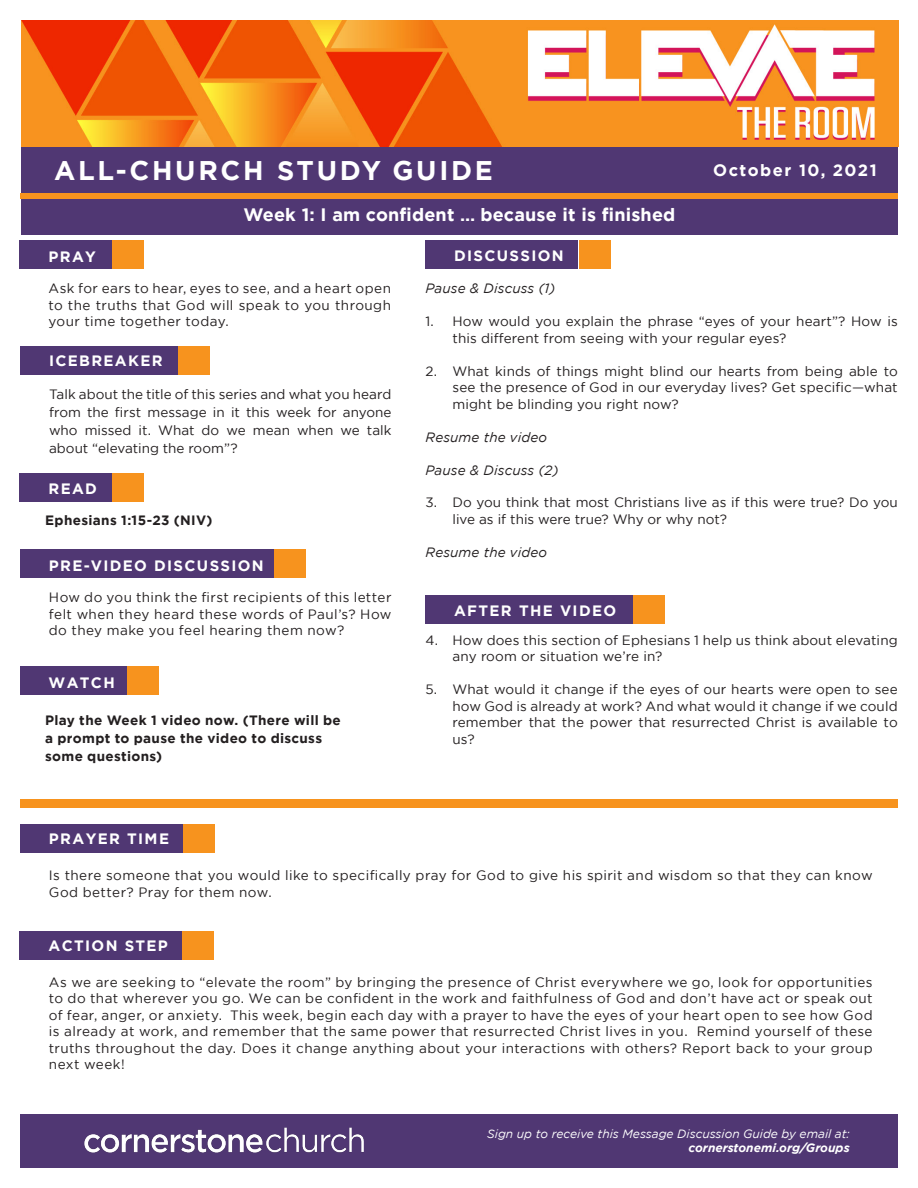
<style>
.page{position:relative;width:918px;height:1188px;background:#fff}
.page>*{position:absolute;margin:0;border:0;box-sizing:border-box;transform-origin:0 0}
.t1{font:700 27px "Gotham";letter-spacing:.1em;color:#fff}
.t2{font:700 18px "Gotham";letter-spacing:.01em;color:#fff}
.t3{font:700 16.5px "Gotham";letter-spacing:.09em;color:#fff}
.article_body{font:700 15px "Gotham";letter-spacing:.09em;color:#fff}
.article_body-2{font:13.5px/16.5px "Gotham";letter-spacing:.01em;color:#231f20;text-align:justify}
.article_body-3{font:13.5px/16.5px "Gotham";letter-spacing:.03em;color:#231f20}
.article_body-4{font:700 13.5px/18px "Gotham";letter-spacing:.025em;color:#231f20}
.t4{font:italic 13.5px "Gotham";letter-spacing:.01em;color:#231f20}
.t5{font:italic 12px "Gotham";color:#fff}
.t6{font:italic 700 12px "Gotham";color:#fff}
</style>
<div class="page">
<div style="left:21px;top:196px;width:877px;height:39px;background:#503773"></div>
<div style="left:426px;top:240px;width:152px;height:29px;background:#503773"></div>
<div style="left:20px;top:241px;width:92px;height:28px;background:#503773"></div>
<div style="left:20px;top:473px;width:92px;height:29px;background:#503773"></div>
<div style="left:20px;top:667px;width:108px;height:28px;background:#503773"></div>
<div style="left:20px;top:550px;width:255px;height:28px;background:#503773"></div>
<div style="left:426px;top:595px;width:207px;height:29px;background:#503773"></div>
<div style="left:20px;top:346px;width:159px;height:29px;background:#503773"></div>
<div style="left:20px;top:824px;width:163px;height:29px;background:#503773"></div>
<div style="left:20px;top:931px;width:163px;height:29px;background:#503773"></div>
<div style="left:21px;top:105px;width:877px;height:92px;background:#503773"></div>
<div style="left:20px;top:1114px;width:878px;height:54px;background:#503773"></div>
<img style="left:21px;top:21px;width:877px;height:125px">
<img style="left:84px;top:1127px;width:280px;height:26px">
<div style="left:112px;top:240px;width:32px;height:29px;background:#f7931e"></div>
<div style="left:179px;top:346px;width:31px;height:29px;background:#f7931e"></div>
<div style="left:183px;top:824px;width:32px;height:28px;background:#f7931e"></div>
<div style="left:183px;top:931px;width:31px;height:29px;background:#f7931e"></div>
<div style="left:112px;top:473px;width:32px;height:29px;background:#f7931e"></div>
<div style="left:274px;top:550px;width:32px;height:28px;background:#f7931e"></div>
<div style="left:633px;top:595px;width:32px;height:29px;background:#f7931e"></div>
<div style="left:127px;top:667px;width:32px;height:28px;background:#f7931e"></div>
<div style="left:579px;top:240px;width:31px;height:29px;background:#f7931e"></div>
<div style="left:20px;top:799px;width:878px;height:8px;background:#f7931e"></div>
<div style="left:20px;top:193px;width:878px;height:5px;background:#f7931e"></div>
<p class="t1" style="left:54px;top:153px;width:440px">ALL-CHURCH STUDY GUIDE</p>
<p class="t2" style="left:244px;top:203px;width:433px">Week 1: I am confident … because it is finished</p>
<p class="article_body" style="left:49px;top:246px;width:49px">PRAY</p>
<p class="article_body" style="left:454px;top:246px;width:111px">DISCUSSION</p>
<p class="t3" style="left:713px;top:159px;width:165px">October 10, 2021</p>
<p class="article_body-2" style="left:49px;top:280px;width:344px">Ask for ears to hear, eyes to see, and a heart open to the truths that God will speak to you through your time together today.</p>
<p class="article_body" style="left:49px;top:350px;width:115px">ICEBREAKER</p>
<p class="article_body-2" style="left:49px;top:385px;width:344px;line-height:18px">Talk about the title of this series and what you heard from the first message in it this week for anyone who missed it. What do we mean when we talk about “elevating the room”?</p>
<p class="article_body" style="left:49px;top:479px;width:50px">READ</p>
<p class="article_body-4" style="left:45px;top:511px;width:169px">Ephesians 1:15-23 (NIV)</p>
<p class="article_body" style="left:49px;top:555px;width:216px">PRE-VIDEO DISCUSSION</p>
<p class="article_body-2" style="left:49px;top:589px;width:344px">How do you think the first recipients of this letter felt when they heard these words of Paul’s? How do they make you feel hearing them now?</p>
<p class="article_body" style="left:49px;top:672px;width:68px">WATCH</p>
<p class="article_body-4" style="left:45px;top:711px;width:297px">Play the Week 1 video now. (There will be a prompt to pause the video to discuss some questions)</p>
<p class="article_body" style="left:49px;top:828px;width:122px">PRAYER TIME</p>
<p class="t4" style="left:426px;top:280px;width:131px">Pause &amp; Discuss (1)</p>
<p class="article_body-2" style="left:453px;top:313px;width:447px;text-indent:-27px">1. How would you explain the phrase “eyes of your heart”? How is this different from seeing with your regular eyes?</p>
<p class="article_body-2" style="left:453px;top:362px;width:447px;text-indent:-27px">2. What kinds of things might blind our hearts from being able to see the presence of God in our everyday lives? Get specific—what might be blinding you right now?</p>
<p class="t4" style="left:426px;top:428px;width:123px">Resume the video</p>
<p class="t4" style="left:426px;top:461px;width:135px">Pause &amp; Discuss (2)</p>
<p class="article_body-2" style="left:453px;top:494px;width:447px;text-indent:-27px">3. Do you think that most Christians live as if this were true? Do you live as if this were true? Why or why not?</p>
<p class="t4" style="left:426px;top:543px;width:123px">Resume the video</p>
<p class="article_body" style="left:454px;top:601px;width:164px">AFTER THE VIDEO</p>
<p class="article_body-2" style="left:453px;top:631px;width:447px;text-indent:-27px">4. How does this section of Ephesians 1 help us think about elevating any room or situation we’re in?</p>
<p class="article_body-2" style="left:453px;top:681px;width:447px;text-indent:-27px">5. What would it change if the eyes of our hearts were open to see how God is already at work? And what would it change if we could remember that the power that resurrected Christ is available to us?</p>
<p class="article_body-3" style="left:49px;top:867px;width:825px">Is there someone that you would like to specifically pray for God to give his spirit and wisdom so that they can know<br>God better? Pray for them now.</p>
<p class="article_body" style="left:49px;top:935px;width:121px">ACTION STEP</p>
<p class="article_body-2" style="left:49px;top:973px;width:825px">As we are seeking to “elevate the room” by bringing the presence of Christ everywhere we go, look for opportunities to do that wherever you go. We can be confident in the work and faithfulness of God and don’t have act or speak out of fear, anger, or anxiety. This week, begin each day with a prayer to have the eyes of your heart open to see how God is already at work, and remember that the same power that resurrected Christ lives in you. Remind yourself of these truths throughout the day. Does it change anything about your interactions with others? Report back to your group next week!</p>
<p class="t5" style="left:487px;top:1126px;width:364px">Sign up to receive this Message Discussion Guide by email at:</p>
<p class="t6" style="left:689px;top:1140px;width:163px">cornerstonemi.org/Groups</p>
</div>
